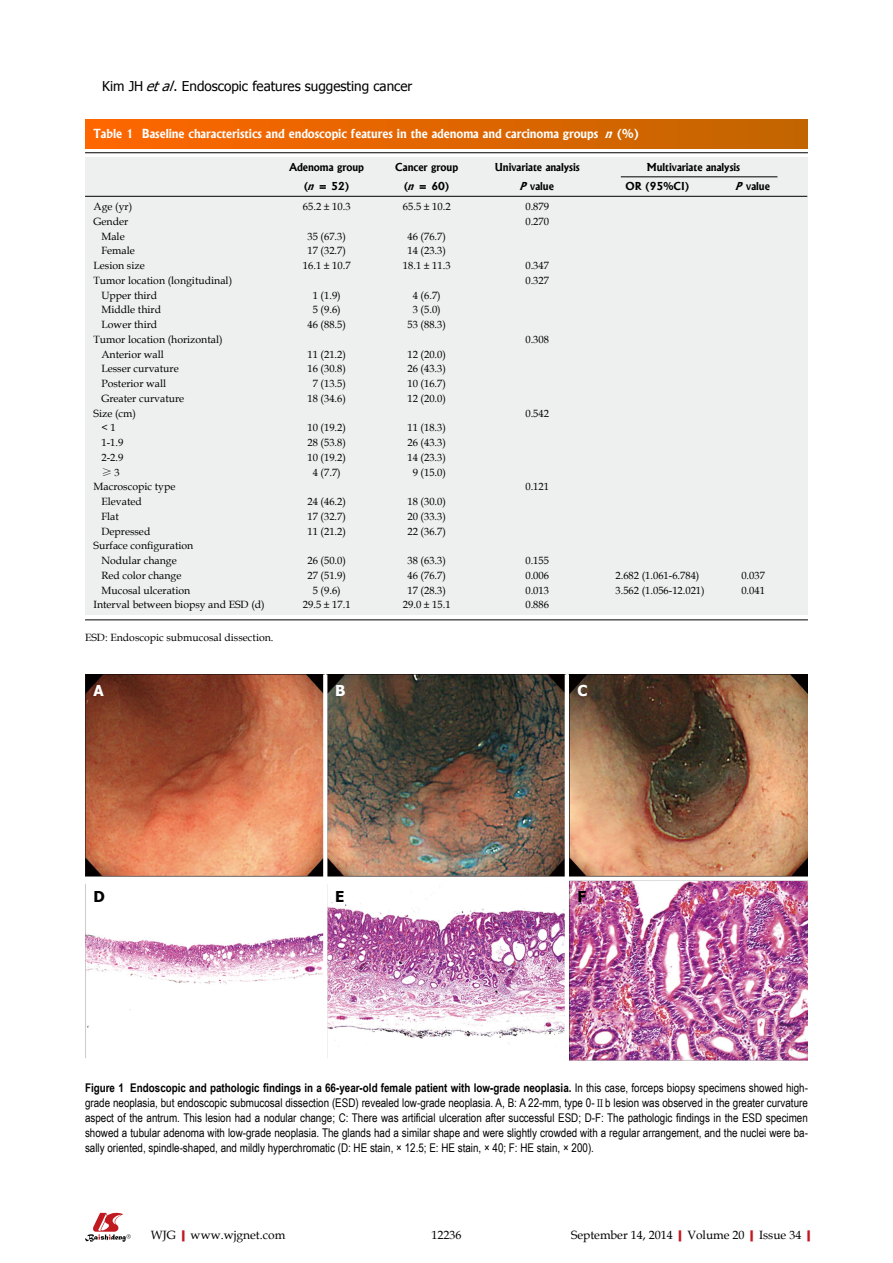
<style>
.page{position:relative;width:893px;height:1263px;background:#fff}
.page>*{position:absolute;margin:0;border:0;box-sizing:border-box;transform-origin:0 0}
.t1{font:700 15px "Tahoma";color:#000}
.t2{font:700 15px "Tahoma";color:#fff}
.t3{font:13.5px "Tahoma";color:#000}
.t4{font:12px/15px "Arial Narrow";color:#000;text-align:justify}
.t5{font:700 12px "Albertus";color:#fff}
.t6{font:12px "Book Antiqua";color:#000}
.t7{font:10.5px/14.7px "Book Antiqua";color:#000}
.t8{font:700 10.5px "Albertus";color:#000}
.t9{font:10.5px "Sim Sun";color:#000}
.s1{font-style:italic}
.s2{font-family:"Book Antiqua"}
.s3{font-weight:700}
.s4{font-family:"Koz Min Pro";font-size:10.5px}
.s5{font-weight:700;color:#c01920}
</style>
<div class="page">
<svg style="left:85px;top:1213px;width:46px;height:29px"></svg>
<div style="left:85px;top:119px;width:723px;height:29px;background:linear-gradient(to right,#f60,#c16500)"></div>
<div style="left:85px;top:157px;width:723px;height:458px;background:#eeefef"></div>
<hr style="left:85px;top:152px;width:723px;height:1px;background:#000">
<hr style="left:85px;top:196px;width:722px;height:1px;background:#000">
<hr style="left:621px;top:177px;width:156px;height:1px;background:#000">
<hr style="left:85px;top:619px;width:723px;height:1px;background:#000">
<img style="left:85px;top:674px;width:723px;height:386px">
<hr style="left:323px;top:674px;width:4px;height:387px;background:#fff">
<div style="left:85px;top:876px;width:723px;height:5px;background:#fff"></div>
<div style="left:85px;top:879px;width:482px;height:5px;background:#fff"></div>
<hr style="left:565px;top:674px;width:4px;height:387px;background:#fff">
<hr style="left:85px;top:1058px;width:482px;height:4px;background:#fff">
<p class="t3" style="left:102px;top:77px;width:312px">Kim JH <span class="s1">etal</span>. Endoscopic features suggesting cancer</p>
<p class="t5" style="left:94px;top:126px;width:547px">Table 1 Baseline characteristics and endoscopic features in the adenoma and carcinoma groups <span class="s1">n</span> (%)</p>
<p class="t8" style="left:289px;top:160px;width:76px">Adenoma group</p>
<p class="t8" style="left:395px;top:160px;width:64px">Cancer group</p>
<p class="t8" style="left:495px;top:160px;width:86px">Univariate analysis</p>
<p class="t8" style="left:647px;top:160px;width:95px">Multivariate analysis</p>
<p class="t8" style="left:304px;top:180px;width:47px">(<span class="s1">n</span> = 52)</p>
<p class="t8" style="left:404px;top:180px;width:47px">(<span class="s1">n</span> = 60)</p>
<p class="t8" style="left:519px;top:180px;width:36px"><span class="s1">P</span> value</p>
<p class="t8" style="left:625px;top:180px;width:65px">OR (95%CI)</p>
<p class="t8" style="left:735px;top:180px;width:36px"><span class="s1">P</span> value</p>
<p class="t7" style="left:94px;top:199px;width:40px">Age (yr)</p>
<p class="t7" style="left:303px;top:199px;width:49px">65.2 ± 10.3</p>
<p class="t7" style="left:403px;top:199px;width:49px">65.5 ± 10.2</p>
<p class="t7" style="left:525px;top:199px;width:25px">0.879</p>
<p class="t7" style="left:94px;top:214px;width:36px">Gender</p>
<p class="t7" style="left:525px;top:214px;width:25px">0.270</p>
<p class="t7" style="left:101px;top:228px;width:25px">Male</p>
<p class="t7" style="left:307px;top:228px;width:40px">35 (67.3)</p>
<p class="t7" style="left:407px;top:228px;width:40px">46 (76.7)</p>
<p class="t7" style="left:101px;top:243px;width:35px">Female</p>
<p class="t7" style="left:307px;top:243px;width:40px">17 (32.7)</p>
<p class="t7" style="left:407px;top:243px;width:40px">14 (23.3)</p>
<p class="t7" style="left:94px;top:258px;width:53px">Lesion size</p>
<p class="t7" style="left:303px;top:258px;width:49px">16.1 ± 10.7</p>
<p class="t7" style="left:403px;top:258px;width:49px">18.1 ± 11.3</p>
<p class="t7" style="left:525px;top:258px;width:25px">0.347</p>
<p class="t7" style="left:94px;top:273px;width:140px">Tumor location (longitudinal)</p>
<p class="t7" style="left:525px;top:273px;width:25px">0.327</p>
<p class="t7" style="left:101px;top:287px;width:57px">Upper third</p>
<p class="t7" style="left:313px;top:287px;width:29px">1 (1.9)</p>
<p class="t7" style="left:413px;top:287px;width:29px">4 (6.7)</p>
<p class="t7" style="left:101px;top:302px;width:61px">Middle third</p>
<p class="t7" style="left:313px;top:302px;width:29px">5 (9.6)</p>
<p class="t7" style="left:413px;top:302px;width:29px">3 (5.0)</p>
<p class="t7" style="left:101px;top:317px;width:57px">Lower third</p>
<p class="t7" style="left:307px;top:317px;width:40px">46 (88.5)</p>
<p class="t7" style="left:407px;top:317px;width:40px">53 (88.3)</p>
<p class="t7" style="left:94px;top:332px;width:131px">Tumor location (horizontal)</p>
<p class="t7" style="left:525px;top:332px;width:25px">0.308</p>
<p class="t7" style="left:101px;top:346px;width:64px">Anterior wall</p>
<p class="t7" style="left:307px;top:346px;width:40px">11 (21.2)</p>
<p class="t7" style="left:407px;top:346px;width:40px">12 (20.0)</p>
<p class="t7" style="left:101px;top:361px;width:79px">Lesser curvature</p>
<p class="t7" style="left:307px;top:361px;width:40px">16 (30.8)</p>
<p class="t7" style="left:407px;top:361px;width:40px">26 (43.3)</p>
<p class="t7" style="left:101px;top:376px;width:66px">Posterior wall</p>
<p class="t7" style="left:313px;top:376px;width:35px">7 (13.5)</p>
<p class="t7" style="left:407px;top:376px;width:40px">10 (16.7)</p>
<p class="t7" style="left:101px;top:391px;width:84px">Greater curvature</p>
<p class="t7" style="left:307px;top:391px;width:40px">18 (34.6)</p>
<p class="t7" style="left:407px;top:391px;width:40px">12 (20.0)</p>
<p class="t7" style="left:94px;top:405px;width:44px">Size (cm)</p>
<p class="t7" style="left:525px;top:405px;width:25px">0.542</p>
<p class="t7" style="left:101px;top:420px;width:16px">&lt; 1</p>
<p class="t7" style="left:307px;top:420px;width:40px">10 (19.2)</p>
<p class="t7" style="left:407px;top:420px;width:40px">11 (18.3)</p>
<p class="t7" style="left:101px;top:435px;width:23px">1-1.9</p>
<p class="t7" style="left:307px;top:435px;width:40px">28 (53.8)</p>
<p class="t7" style="left:407px;top:435px;width:40px">26 (43.3)</p>
<p class="t7" style="left:101px;top:450px;width:23px">2-2.9</p>
<p class="t7" style="left:307px;top:450px;width:40px">10 (19.2)</p>
<p class="t7" style="left:407px;top:450px;width:40px">14 (23.3)</p>
<p class="t9" style="left:101px;top:467px;width:20px">≥ <span class="s2">3</span></p>
<p class="t7" style="left:313px;top:464px;width:29px">4 (7.7)</p>
<p class="t7" style="left:413px;top:464px;width:35px">9 (15.0)</p>
<p class="t7" style="left:94px;top:479px;width:83px">Macroscopic type</p>
<p class="t7" style="left:525px;top:479px;width:25px">0.121</p>
<p class="t7" style="left:101px;top:494px;width:42px">Elevated</p>
<p class="t7" style="left:307px;top:494px;width:40px">24 (46.2)</p>
<p class="t7" style="left:407px;top:494px;width:40px">18 (30.0)</p>
<p class="t7" style="left:101px;top:509px;width:19px">Flat</p>
<p class="t7" style="left:307px;top:509px;width:40px">17 (32.7)</p>
<p class="t7" style="left:407px;top:509px;width:40px">20 (33.3)</p>
<p class="t7" style="left:101px;top:523px;width:50px">Depressed</p>
<p class="t7" style="left:307px;top:523px;width:40px">11 (21.2)</p>
<p class="t7" style="left:407px;top:523px;width:40px">22 (36.7)</p>
<p class="t7" style="left:101px;top:538px;width:93px;text-indent:-8px">Surface configuration<br>Nodular change</p>
<p class="t7" style="left:307px;top:553px;width:40px">26 (50.0)</p>
<p class="t7" style="left:407px;top:553px;width:40px">38 (63.3)</p>
<p class="t7" style="left:525px;top:553px;width:25px">0.155</p>
<p class="t7" style="left:101px;top:568px;width:82px">Red color change</p>
<p class="t7" style="left:307px;top:568px;width:40px">27 (51.9)</p>
<p class="t7" style="left:407px;top:568px;width:40px">46 (76.7)</p>
<p class="t7" style="left:525px;top:568px;width:25px">0.006</p>
<p class="t7" style="left:615px;top:568px;width:85px">2.682 (1.061-6.784)</p>
<p class="t7" style="left:741px;top:568px;width:25px">0.037</p>
<p class="t7" style="left:101px;top:582px;width:90px">Mucosal ulceration</p>
<p class="t7" style="left:313px;top:582px;width:29px">5 (9.6)</p>
<p class="t7" style="left:407px;top:582px;width:40px">17 (28.3)</p>
<p class="t7" style="left:525px;top:582px;width:25px">0.013</p>
<p class="t7" style="left:615px;top:582px;width:91px">3.562 (1.056-12.021)</p>
<p class="t7" style="left:741px;top:582px;width:25px">0.041</p>
<p class="t7" style="left:94px;top:597px;width:173px">Interval between biopsy and ESD (d)</p>
<p class="t7" style="left:303px;top:597px;width:49px">29.5 ± 17.1</p>
<p class="t7" style="left:403px;top:597px;width:49px">29.0 ± 15.1</p>
<p class="t7" style="left:525px;top:597px;width:25px">0.886</p>
<p class="t7" style="left:85px;top:630px;width:190px">ESD: Endoscopic submucosal dissection.</p>
<p class="t2" style="left:94px;top:680px;width:12px">A</p>
<p class="t2" style="left:335px;top:680px;width:12px">B</p>
<p class="t2" style="left:578px;top:680px;width:12px">C</p>
<p class="t1" style="left:94px;top:886px;width:13px">D</p>
<p class="t1" style="left:335px;top:886px;width:11px">E</p>
<p class="t1" style="left:578px;top:886px;width:10px">F</p>
<p class="t4" style="left:85px;top:1080px;width:724px"><span class="s3">Figure 1 Endoscopic and pathologic findings in a 66-year-old female patient with low-grade neoplasia.</span> In this case, forceps biopsy specimens showed high&shy;grade neoplasia, but endoscopic submucosal dissection (ESD) revealed low-grade neoplasia. A, B: A 22-mm, type 0-<span class="s4">Ⅱ</span>b lesion was observed in the greater curvature aspect of the antrum. This lesion had a nodular change; C: There was artificial ulceration after successful ESD; D-F: The pathologic findings in the ESD specimen showed a tubular adenoma with low-grade neoplasia. The glands had a similar shape and were slightly crowded with a regular arrangement, and the nuclei were ba&shy;sally oriented, spindle-shaped, and mildly hyperchromatic (D: HE stain, × 12.5; E: HE stain, × 40; F: HE stain, × 200).</p>
<p class="t6" style="left:151px;top:1226px;width:136px">WJG<span class="s5">|</span>www.wjgnet.com</p>
<p class="t6" style="left:431px;top:1226px;width:31px">12236</p>
<p class="t6" style="left:571px;top:1226px;width:246px">September 14, 2014<span class="s5">|</span>Volume 20<span class="s5">|</span>Issue 34<span class="s5">|</span></p>
</div>
